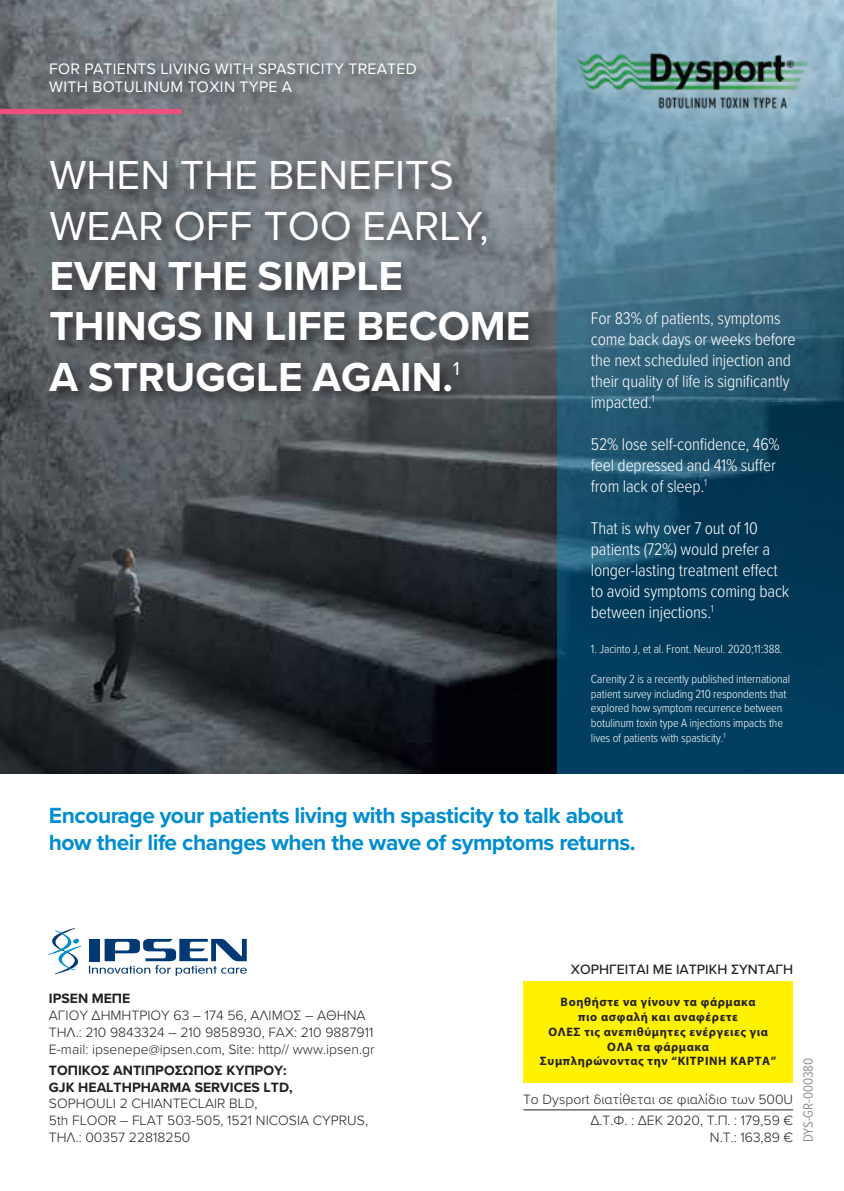
<style>
.page{position:relative;width:844px;height:1191px;background:#fff}
.page>*{position:absolute;margin:0;border:0;box-sizing:border-box;transform-origin:0 0}
.t1{font:700 42px/50.6px "Proxima Nova";color:#fff}
.t2{font:42px/50.4px "Proxima Nova";color:#fff}
.t3{font:700 22.75px/27.3px "Proxima Nova";letter-spacing:-.02em;color:#008dd0}
.t4{font:300 17.5px/21px "Proxima Nova Cond";letter-spacing:-.01em;color:#fff}
.t5{font:15.75px/18.9px "Proxima Nova";letter-spacing:.02em;color:#fff}
.t6{font:300 14px/16.8px "Proxima Nova";color:#231f20}
.t7{font:700 14px/16.8px "Proxima Nova";color:#231f20}
.t8{font:500 14px "Proxima Nova";color:#231f20}
.t9{font:14px "Proxima Nova Cond";letter-spacing:-.01em;color:#939598}
.t10{font:300 12.25px/14.7px "Proxima Nova Cond";letter-spacing:-.01em;color:#fff}
.t11{font:700 12.25px/14.7px "Myriad Pro";letter-spacing:.05em;color:#231f20;text-align:center}
</style>
<div class="page">
<img style="left:0;top:1px;width:557px;height:772px">
<svg style="left:557px;top:1px;width:286px;height:772px;background:#2b5d78"></svg>
<img style="left:39px;top:144px;width:511px;height:283px">
<img style="left:39px;top:50px;width:398px;height:68px">
<div style="left:0;top:109px;width:182px;height:5px;background:#ef507e"></div>
<svg style="left:48px;top:928px;width:33px;height:46px"></svg>
<svg style="left:89px;top:939px;width:158px;height:37px"></svg>
<hr style="left:523px;top:1109px;width:270px;height:1px;background:#231f20">
<div style="left:523px;top:981px;width:269px;height:101px;background:#fff200"></div>
<img style="left:566px;top:43px;width:261px;height:84px">
<img style="left:572px;top:44px;width:242px;height:95px">
<p class="t5" style="left:49px;top:58px;width:369px">FOR PATIENTS LIVING WITH SPASTICITY TREATED<br>WITH BOTULINUM TOXIN TYPE A</p>
<h1 class="t2" style="left:49px;top:148px;width:440px">WHEN THE BENEFITS<br>WEAR OFF TOO EARLY,</h1>
<h1 class="t1" style="left:49px;top:250px;width:482px">EVEN THE SIMPLE<br>THINGS IN LIFE BECOME<br>A STRUGGLE AGAIN.<sup>1</sup></h1>
<p class="t4" style="left:590px;top:306px;width:206px">For 83% of patients, symptoms come back days or weeks before the next scheduled injection and their quality of life is significantly impacted.<sup>1</sup></p>
<p class="t4" style="left:590px;top:432px;width:190px">52% lose self-confidence, 46% feel depressed and 41% su-er from lack of sleep.<sup>1</sup></p>
<p class="t4" style="left:590px;top:516px;width:200px">That is why over 7 out of 10 patients (72%) would prefer a longer-lasting treatment e-ect to avoid symptoms coming back between injections.<sup>1</sup></p>
<p class="t10" style="left:590px;top:641px;width:193px">1. Jacinto J, et al. Front. Neurol. 2020;11:388.</p>
<p class="t10" style="left:590px;top:671px;width:200px">Carenity 2 is a recently published international patient survey including 210 respondents that explored how symptom recurrence between botulinum toxin type A injections impacts the lives of patients with spasticity.<sup>1</sup></p>
<h2 class="t3" style="left:49px;top:801px;width:588px">Encourage your patients living with spasticity to talk about how their life changes when the wave of symptoms returns.</h2>
<p class="t7" style="left:49px;top:990px;width:83px">IPSEN ΜΕΠΕ</p>
<p class="t6" style="left:49px;top:1006px;width:327px">ΑΓΙΟΥ ΔΗΜΗΤΡΙΟΥ 63 – 174 56, ΑΛΙΜΟΣ – ΑΘΗΝΑ<br>ΤΗΛ.: 210 9843324 – 210 9858930, FAX: 210 9887911<br>E-mail: ipsenepe@ipsen.com, Site: http// www.ipsen.gr</p>
<p class="t7" style="left:49px;top:1061px;width:245px">ΤΟΠΙΚΟΣ ΑΝΤΙΠΡΟΣΩΠΟΣ ΚΥΠΡΟΥ:<br>GJK HEALTHPHARMA SERVICES LTD,</p>
<p class="t6" style="left:49px;top:1094px;width:320px">SOPHOULI 2 CHIANTECLAIR BLD,<br>5th FLOOR – FLAT 503-505, 1521 NICOSIA CYPRUS,<br>ΤΗΛ.: 00357 22818250</p>
<p class="t8" style="left:570px;top:958px;width:224px">ΧΟΡΗΓΕΙΤΑΙ ΜΕ ΙΑΤΡΙΚΗ ΣΥΝΤΑΓΗ</p>
<p class="t11" style="left:539px;top:994px;width:238px">Βοηθήστε να γίνουν τα φάρμακα<br>πιο ασφαλή και αναφέρετε<br>ΟΛΕΣ τις ανεπιθύμητες ενέργειες για<br>ΟΛΑ τα φάρμακα<br>Συμπληρώνοντας την “ΚΙΤΡΙΝΗ ΚΑΡΤΑ”</p>
<p class="t6" style="left:523px;top:1089px;width:271px">To Dysport διατίθεται σε φιαλίδιο των 500U</p>
<p class="t6" style="left:590px;top:1111px;width:204px;text-align:right">Δ.Τ.Φ. : ΔΕΚ 2020, Τ.Π. : 179,59 €<br>Ν.Τ.: 163,89 €</p>
<p class="t9" style="left:797px;top:1142px;width:86px;rotate:-90deg">DYS-GR-000380</p>
</div>
